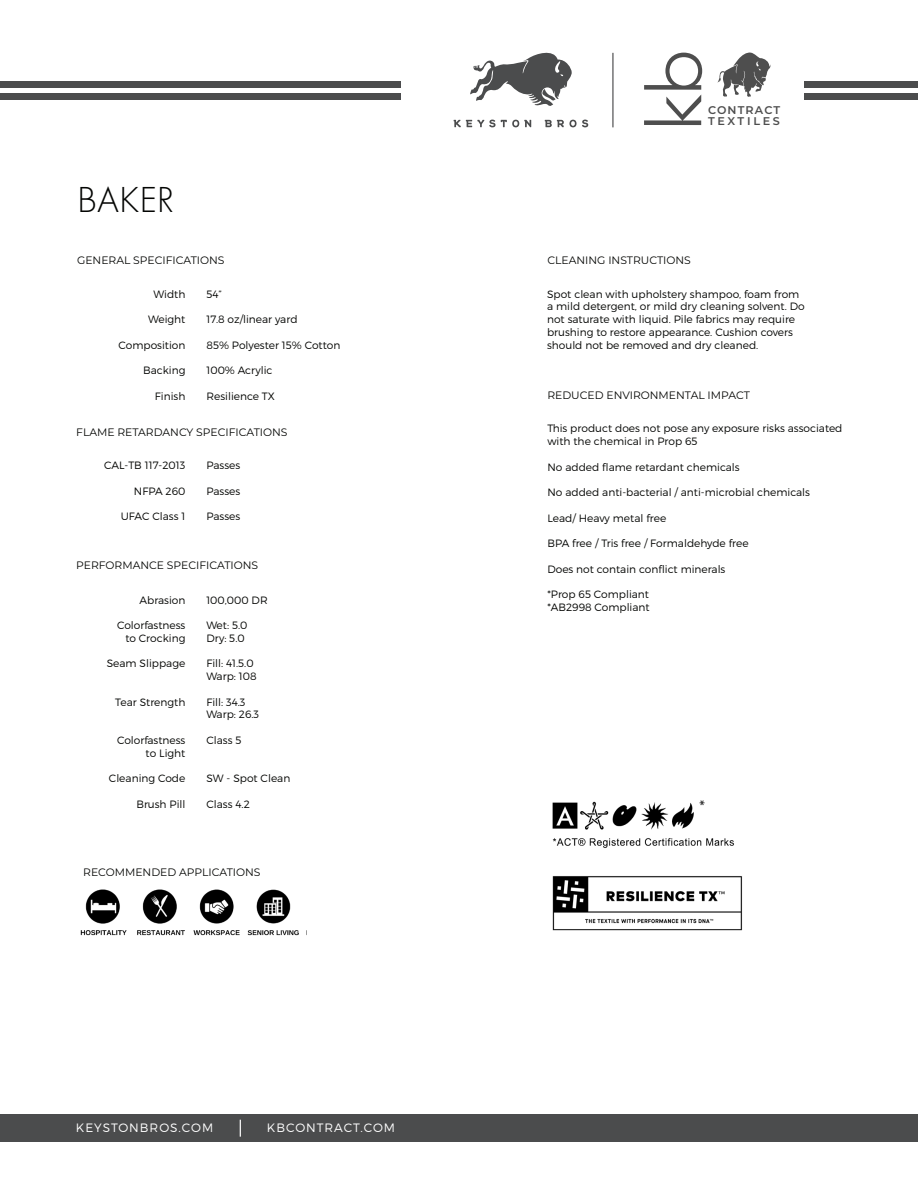
<style>
.page{position:relative;width:918px;height:1188px;background:#fff}
.page>*{position:absolute;margin:0;border:0;box-sizing:border-box;transform-origin:0 0}
.t1{font:300 37.5px "Futura PT";color:#040503}
.t2{font:300 12.15px "Montserrat";letter-spacing:.08em;color:#fff}
.t3{font:600 11.25px/11.6px "Montserrat";letter-spacing:.155em;color:#4e4e4e}
.t4{font:10.8px "Montserrat";color:#040503}
.t5{font:300 10.65px/12.8px "Montserrat";color:#040503}
</style>
<div class="page">
<div style="left:0;top:1115px;width:918px;height:27px;background:#4b4c4d"></div>
<svg style="left:240px;top:1120px;width:1px;height:17px"></svg>
<div style="left:0;top:93px;width:400px;height:6px;background:#4b4c4d"></div>
<div style="left:0;top:81px;width:400px;height:6px;background:#4b4c4d"></div>
<div style="left:805px;top:93px;width:113px;height:6px;background:#4b4c4d"></div>
<div style="left:805px;top:81px;width:113px;height:6px;background:#4b4c4d"></div>
<hr style="left:612px;top:53px;width:2px;height:74px;background:#4b4c4d">
<svg style="left:470px;top:52px;width:102px;height:54px"></svg>
<svg style="left:454px;top:120px;width:77px;height:7px"></svg>
<svg style="left:545px;top:120px;width:43px;height:7px"></svg>
<img style="left:552px;top:876px;width:190px;height:55px">
<svg style="left:718px;top:52px;width:53px;height:45px"></svg>
<svg style="left:644px;top:53px;width:58px;height:72px"></svg>
<img style="left:80px;top:889px;width:227px;height:47px">
<img style="left:552px;top:800px;width:182px;height:48px">
<p class="t1" style="left:77px;top:179px;width:99px">BAKER</p>
<p class="t4" style="left:77px;top:253px;width:149px">GENERAL SPECIFICATIONS</p>
<p class="t5" style="left:153px;top:287px;width:33px">Width</p>
<p class="t5" style="left:148px;top:313px;width:39px">Weight</p>
<p class="t5" style="left:119px;top:338px;width:68px">Composition</p>
<p class="t5" style="left:143px;top:364px;width:44px">Backing</p>
<p class="t5" style="left:155px;top:389px;width:32px">Finish</p>
<p class="t5" style="left:206px;top:287px;width:17px">54”</p>
<p class="t5" style="left:206px;top:313px;width:93px">17.8 oz/linear yard</p>
<p class="t5" style="left:206px;top:338px;width:135px">85% Polyester 15% Cotton</p>
<p class="t5" style="left:206px;top:364px;width:68px">100% Acrylic</p>
<p class="t5" style="left:206px;top:389px;width:70px">Resilience TX</p>
<p class="t4" style="left:76px;top:424px;width:213px">FLAME RETARDANCY SPECIFICATIONS</p>
<p class="t5" style="left:104px;top:459px;width:83px">CAL-TB 117-2013</p>
<p class="t5" style="left:134px;top:484px;width:53px">NFPA 260</p>
<p class="t5" style="left:121px;top:510px;width:66px">UFAC Class 1</p>
<p class="t5" style="left:206px;top:459px;width:35px">Passes</p>
<p class="t5" style="left:206px;top:484px;width:35px">Passes</p>
<p class="t5" style="left:206px;top:510px;width:35px">Passes</p>
<p class="t4" style="left:76px;top:558px;width:184px">PERFORMANCE SPECIFICATIONS</p>
<p class="t5" style="left:140px;top:593px;width:47px">Abrasion</p>
<p class="t5" style="left:117px;top:619px;width:70px">Colorfastness</p>
<p class="t5" style="left:125px;top:631px;width:62px">to Crocking</p>
<p class="t5" style="left:107px;top:657px;width:80px">Seam Slippage</p>
<p class="t5" style="left:115px;top:695px;width:72px">Tear Strength</p>
<p class="t5" style="left:117px;top:733px;width:70px">Colorfastness</p>
<p class="t5" style="left:146px;top:746px;width:41px">to Light</p>
<p class="t5" style="left:109px;top:772px;width:78px">Cleaning Code</p>
<p class="t5" style="left:136px;top:797px;width:51px">Brush Pill</p>
<p class="t5" style="left:206px;top:593px;width:63px">100,000 DR</p>
<p class="t5" style="left:206px;top:619px;width:43px">Wet: 5.0</p>
<p class="t5" style="left:206px;top:631px;width:40px">Dry: 5.0</p>
<p class="t5" style="left:206px;top:657px;width:49px">Fill: 41.5.0</p>
<p class="t5" style="left:206px;top:670px;width:52px">Warp: 108</p>
<p class="t5" style="left:206px;top:695px;width:41px">Fill: 34.3</p>
<p class="t5" style="left:206px;top:708px;width:54px">Warp: 26.3</p>
<p class="t5" style="left:206px;top:733px;width:37px">Class 5</p>
<p class="t5" style="left:206px;top:772px;width:86px">SW - Spot Clean</p>
<p class="t5" style="left:206px;top:797px;width:45px">Class 4.2</p>
<p class="t4" style="left:83px;top:865px;width:179px">RECOMMENDED APPLICATIONS</p>
<p class="t2" style="left:76px;top:1121px;width:139px">KEYSTONBROS.COM</p>
<p class="t2" style="left:267px;top:1121px;width:130px">KBCONTRACT.COM</p>
<p class="t3" style="left:708px;top:103px;width:74px">CONTRACT<br>TEXTILES</p>
<p class="t4" style="left:547px;top:253px;width:145px">CLEANING INSTRUCTIONS</p>
<p class="t5" style="left:547px;top:287px;width:254px">Spot clean with upholstery shampoo, foam from</p>
<p class="t5" style="left:547px;top:300px;width:259px">a mild detergent, or mild dry cleaning solvent. Do</p>
<p class="t5" style="left:547px;top:313px;width:250px">not saturate with liquid. Pile fabrics may require</p>
<p class="t5" style="left:547px;top:326px;width:247px">brushing to restore appearance. Cushion covers should not be removed and dry cleaned.</p>
<p class="t4" style="left:547px;top:388px;width:204px">REDUCED ENVIRONMENTAL IMPACT</p>
<p class="t5" style="left:547px;top:422px;width:297px">This product does not pose any exposure risks associated with the chemical in Prop 65</p>
<p class="t5" style="left:547px;top:460px;width:194px">No added flame retardant chemicals</p>
<p class="t5" style="left:547px;top:486px;width:264px">No added anti-bacterial / anti-microbial chemicals</p>
<p class="t5" style="left:547px;top:511px;width:120px">Lead/ Heavy metal free</p>
<p class="t5" style="left:547px;top:537px;width:203px">BPA free / Tris free / Formaldehyde free</p>
<p class="t5" style="left:547px;top:562px;width:180px">Does not contain conflict minerals</p>
<p class="t5" style="left:547px;top:588px;width:103px">*Prop 65 Compliant</p>
<p class="t5" style="left:547px;top:601px;width:104px">*AB2998 Compliant</p>
</div>
